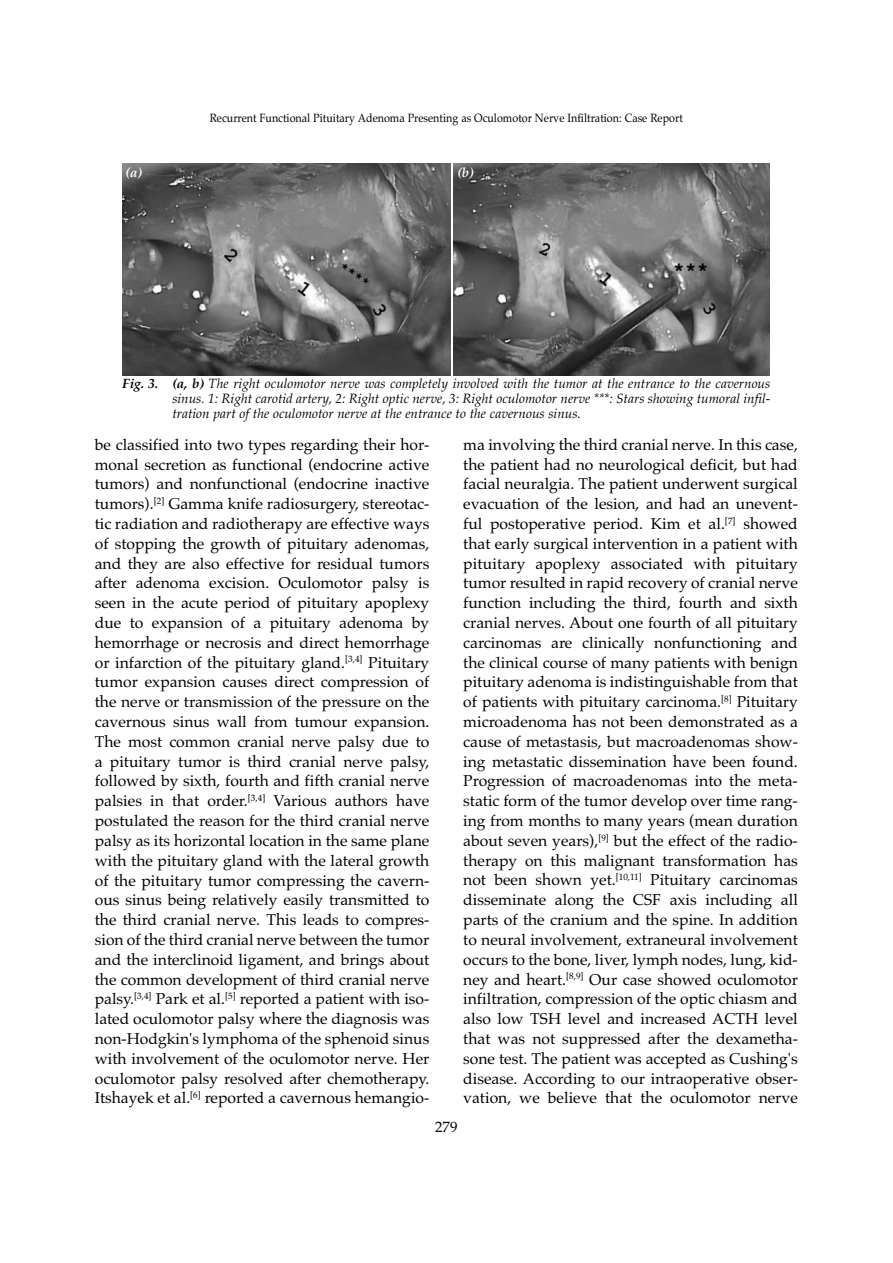
<style>
.page{position:relative;width:893px;height:1263px;background:#fff}
.page>*{position:absolute;margin:0;border:0;box-sizing:border-box;transform-origin:0 0}
.t1{font:15.75px/19.8px "Palatino";color:#000;text-align:justify}
.t2{font:15px "Palatino";color:#000}
.t3{font:italic 13.5px/15px "Palatino";color:#000;text-align:justify}
.t4{font:italic 700 13.5px "Palatino";color:#fff}
.t5{font:12px "Palatino";color:#000;scale:.9 1}
.s1{font-weight:700}
</style>
<div class="page">
<img style="left:122px;top:163px;width:329px;height:212px">
<img style="left:453px;top:163px;width:317px;height:212px">
<p class="t5" style="left:210px;top:113px;width:527px">Recurrent Functional Pituitary Adenoma Presenting as Oculomotor Nerve Infiltration: Case Report</p>
<p class="t4" style="left:126px;top:168px;width:18px">(a)</p>
<p class="t4" style="left:457px;top:168px;width:18px">(b)</p>
<p class="t3" style="left:172px;top:378px;width:599px;text-indent:-50px"><span class="s1">Fig. 3. (a, b)</span> The right oculomotor nerve was completely involved with the tumor at the entrance to the cavernous sinus. 1: Right carotid artery, 2: Right optic nerve, 3: Right oculomotor nerve ***: Stars showing tumoral infil&shy;tration part of the oculomotor nerve at the entrance to the cavernous sinus.</p>
<p class="t1" style="left:95px;top:436px;width:336px">be classified into two types regarding their hor&shy;monal secretion as functional (endocrine active tumors) and nonfunctional (endocrine inactive tumors).<sup>[2]</sup> Gamma knife radiosurgery, stereotac&shy;tic radiation and radiotherapy are effective ways of stopping the growth of pituitary adenomas, and they are also effective for residual tumors after adenoma excision. Oculomotor palsy is seen in the acute period of pituitary apoplexy due to expansion of a pituitary adenoma by hemorrhage or necrosis and direct hemorrhage or infarction of the pituitary gland.<sup>[3,4]</sup> Pituitary tumor expansion causes direct compression of the nerve or transmission of the pressure on the cavernous sinus wall from tumour expansion.<br>The most common cranial nerve palsy due to a pituitary tumor is third cranial nerve palsy, followed by sixth, fourth and fifth cranial nerve palsies in that order.<sup>[3,4]</sup> Various authors have postulated the reason for the third cranial nerve palsy as its horizontal location in the same plane with the pituitary gland with the lateral growth of the pituitary tumor compressing the cavern&shy;ous sinus being relatively easily transmitted to the third cranial nerve. This leads to compres&shy;sion of the third cranial nerve between the tumor and the interclinoid ligament, and brings about the common development of third cranial nerve palsy.<sup>[3,4]</sup> Park et al.<sup>[5]</sup> reported a patient with iso&shy;lated oculomotor palsy where the diagnosis was non-Hodgkin's lymphoma of the sphenoid sinus with involvement of the oculomotor nerve. Her oculomotor palsy resolved after chemotherapy.<br>Itshayek et al.<sup>[6]</sup> reported a cavernous hemangio-</p>
<p class="t1" style="left:463px;top:436px;width:336px">ma involving the third cranial nerve. In this case, the patient had no neurological deficit, but had facial neuralgia. The patient underwent surgical evacuation of the lesion, and had an unevent&shy;ful postoperative period. Kim et al.<sup>[7]</sup> showed that early surgical intervention in a patient with pituitary apoplexy associated with pituitary tumor resulted in rapid recovery of cranial nerve function including the third, fourth and sixth cranial nerves. About one fourth of all pituitary carcinomas are clinically nonfunctioning and the clinical course of many patients with benign pituitary adenoma is indistinguishable from that of patients with pituitary carcinoma.<sup>[8]</sup> Pituitary microadenoma has not been demonstrated as a cause of metastasis, but macroadenomas show&shy;ing metastatic dissemination have been found.<br>Progression of macroadenomas into the meta&shy;static form of the tumor develop over time rang&shy;ing from months to many years (mean duration about seven years),<sup>[9]</sup> but the effect of the radio&shy;therapy on this malignant transformation has not been shown yet.<sup>[10,11]</sup> Pituitary carcinomas disseminate along the CSF axis including all parts of the cranium and the spine. In addition to neural involvement, extraneural involvement occurs to the bone, liver, lymph nodes, lung, kid&shy;ney and heart.<sup>[8,9]</sup> Our case showed oculomotor infiltration, compression of the optic chiasm and also low TSH level and increased ACTH level that was not suppressed after the dexametha&shy;sone test. The patient was accepted as Cushing's disease. According to our intraoperative obser&shy;vation, we believe that the oculomotor nerve</p>
<p class="t2" style="left:435px;top:1121px;width:24px">279</p>
</div>
